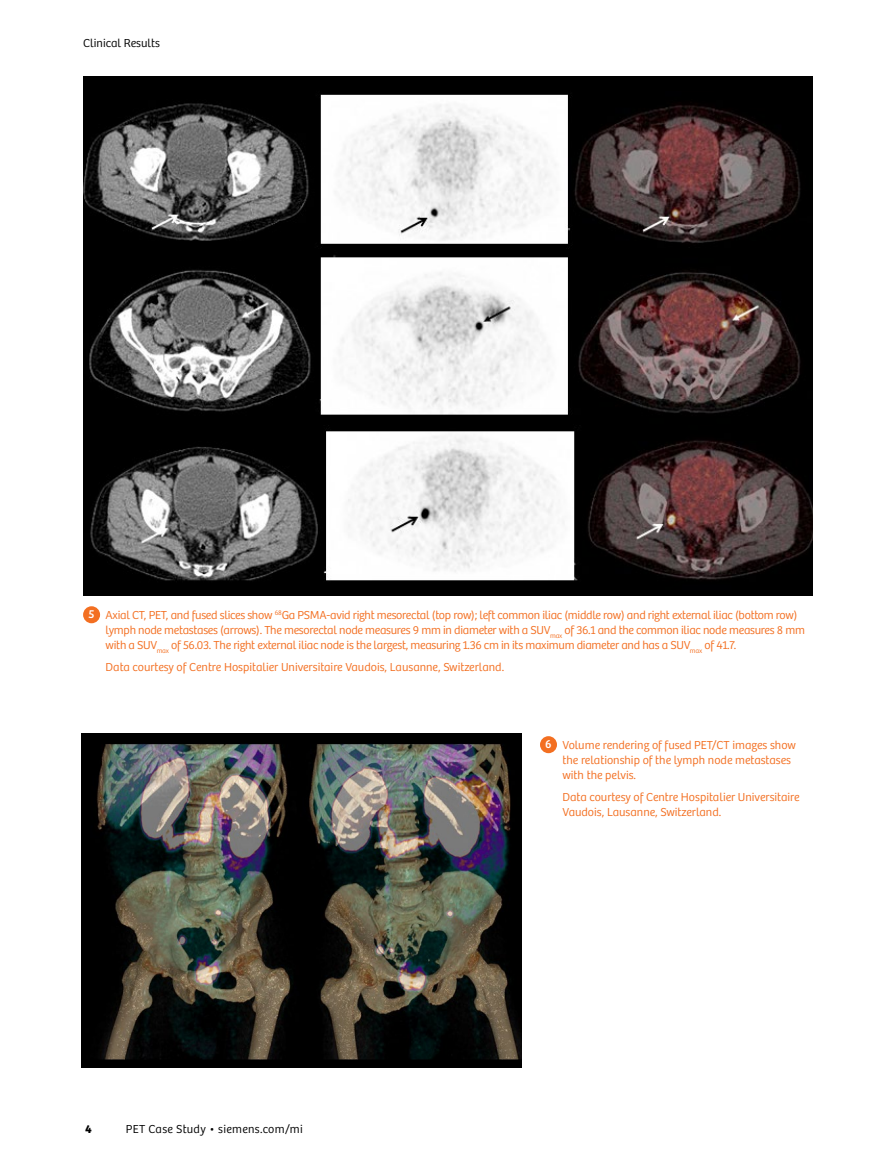
<style>
.page{position:relative;width:891px;height:1175px;background:#fff}
.page>*{position:absolute;margin:0;border:0;box-sizing:border-box;transform-origin:0 0}
.t1{font:12px/15px "Bree SH Text Light";letter-spacing:-.02em;color:#f36f21}
.t2{font:12px/15px "Bree SH Text Light";color:#f36f21}
.t3{font:12px "Bree SH Text Light";letter-spacing:.015em;color:#000}
.t4{font:12px "Bree SH Text Bold";color:#000}
.s1{font-family:"Bree SH Text Regular";color:#fff}
</style>
<div class="page">
<div style="left:540px;top:736px;width:17px;height:17px;background:#f36f21;border-radius:50%"></div>
<img style="left:81px;top:733px;width:441px;height:334px">
<div style="left:83px;top:606px;width:17px;height:17px;background:#f36f21;border-radius:50%"></div>
<img style="left:83px;top:77px;width:729px;height:519px">
<p class="t3" style="left:83px;top:36px;width:78px">Clinical Results</p>
<p class="t1" style="left:106px;top:607px;width:701px;text-indent:-17px"><span class="s1">5</span> Axial CT, PET, and fused slices show <sup>68</sup>Ga PSMA-avid right mesorectal (top row); left common iliac (middle row) and right external iliac (bottom row) lymph node metastases (arrows). The mesorectal node measures 9 mm in diameter with a SUV<sub>max</sub> of 36.1 and the common iliac node measures 8 mm with a SUV<sub>max</sub> of 56.03. The right external iliac node is the largest, measuring 1.36 cm in its maximum diameter and has a SUV<sub>max</sub> of 41.7.</p>
<p class="t2" style="left:106px;top:660px;width:400px">Data courtesy of Centre Hospitalier Universitaire Vaudois, Lausanne, Switzerland.</p>
<p class="t4" style="left:85px;top:1121px;width:8px">4</p>
<p class="t3" style="left:126px;top:1121px;width:178px">PET Case Study • siemens.com/mi</p>
<p class="t2" style="left:563px;top:737px;width:235px;text-indent:-17px"><span class="s1">6</span> Volume rendering of fused PET/CT images show the relationship of the lymph node metastases with the pelvis.</p>
<p class="t2" style="left:563px;top:789px;width:239px">Data courtesy of Centre Hospitalier Universitaire<br>Vaudois, Lausanne, Switzerland.</p>
</div>
